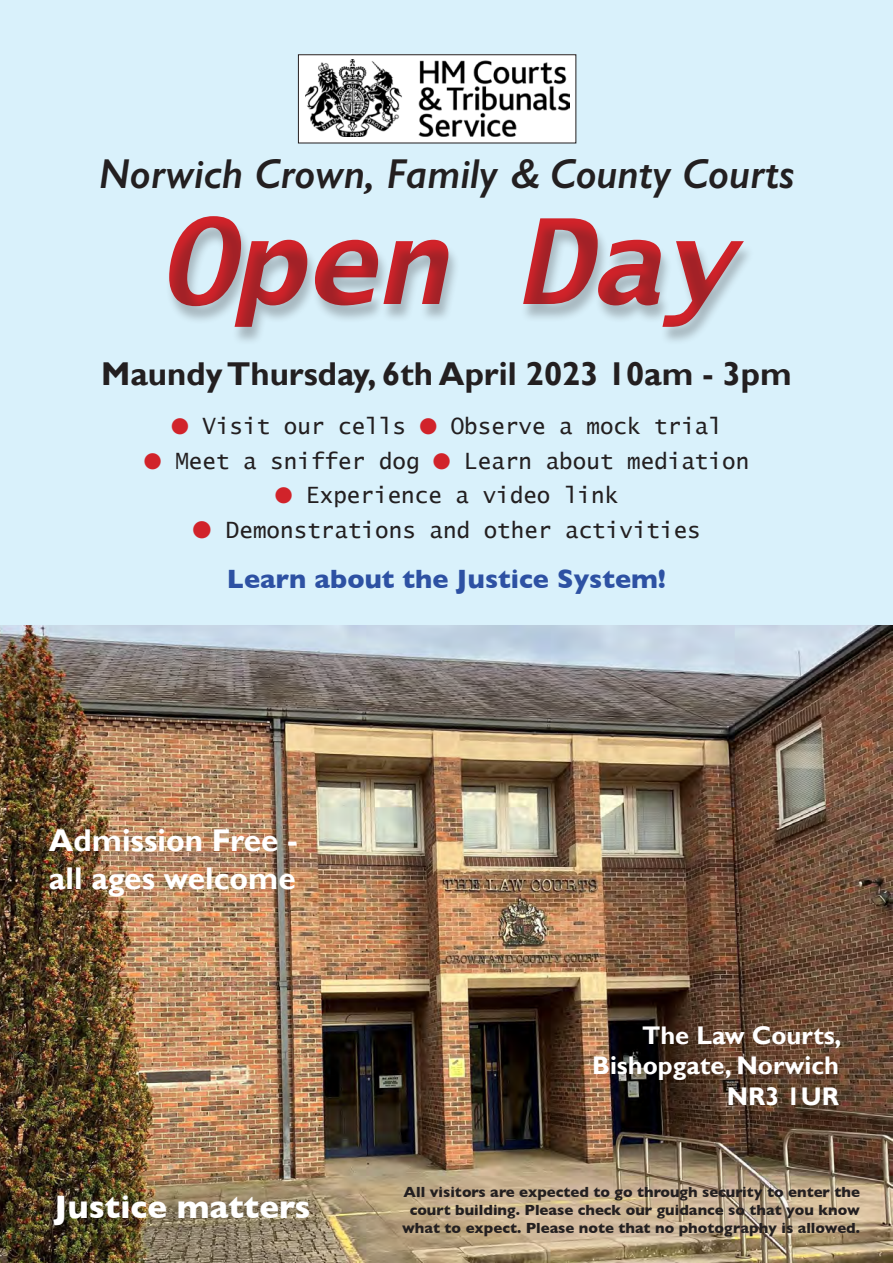
<style>
.page{position:relative;width:893px;height:1263px;background:#fff}
.page>*{position:absolute;margin:0;border:0;box-sizing:border-box;transform-origin:0 0}
.t1{font:italic 700 118.5px "Lucida Sans Typewriter";color:#d1232a}
.t2{font:italic 600 42px "Gill Sans";color:#231f20}
.t3{font:700 33px "Gill Sans";color:#231f20}
.t4{font:700 33px "Gill Sans";color:#fff}
.t5{font:700 31.5px/37.8px "Gill Sans";color:#fff}
.t6{font:700 27px "Gill Sans";color:#2d51a3}
.t7{font:700 25.5px/30.6px "Gill Sans";color:#fff;text-align:right}
.t8{font:24px "Zapf Dingbats ITC";color:#d1232a}
.t9{font:22.5px "Lucida Sans Typewriter";color:#231f20}
.t10{font:700 15px/18px "Gill Sans";color:#231f20;text-align:center}
.s1{color:#d1232a}
</style>
<div class="page">
<div style="left:0;top:0;width:893px;height:690px;background:#d9f1fb"></div>
<div style="left:298px;top:55px;width:278px;height:88px;background:#fff"></div>
<div style="left:298px;top:54px;width:278px;height:89px;border:1px solid #231f20"></div>
<img style="left:306px;top:59px;width:263px;height:77px">
<div style="left:165px;top:219px;width:590px;height:126px;background:#231f20;opacity:.27"></div>
<img style="left:0;top:625px;width:893px;height:638px">
<p class="t2" style="left:98px;top:148px;width:698px">Norwich Crown, Family &amp; County Courts</p>
<p class="t1" style="left:161px;top:194px;width:573px">Open Day</p>
<p class="t3" style="left:101px;top:354px;width:692px">Maundy Thursday, 6th April 2023 10am - 3pm</p>
<p class="t9" style="left:171px;top:413px;width:552px"><span class="s1">●</span> Visit our cells <span class="s1">●</span> Observe a mock trial</p>
<p class="t9" style="left:144px;top:448px;width:607px"><span class="s1">●</span> Meet a sniffer dog <span class="s1">●</span> Learn about mediation</p>
<p class="t9" style="left:275px;top:482px;width:345px"><span class="s1">●</span> Experience a video link</p>
<p class="t8" style="left:192px;top:518px;width:20px">●</p>
<p class="t9" style="left:226px;top:517px;width:476px">Demonstrations and other activities</p>
<p class="t6" style="left:227px;top:558px;width:441px">Learn about the Justice System!</p>
<p class="t5" style="left:49px;top:822px;width:250px">Admission Free - all ages welcome</p>
<p class="t7" style="left:592px;top:1020px;width:251px">The Law Courts,<br>Bishopgate, Norwich<br>NR3 1UR</p>
<p class="t4" style="left:54px;top:1180px;width:258px">Justice matters</p>
<p class="t10" style="left:402px;top:1182px;width:459px">All visitors are expected to go through security to enter the court building. Please check our guidance so that you know what to expect. Please note that no photography is allowed.</p>
</div>
